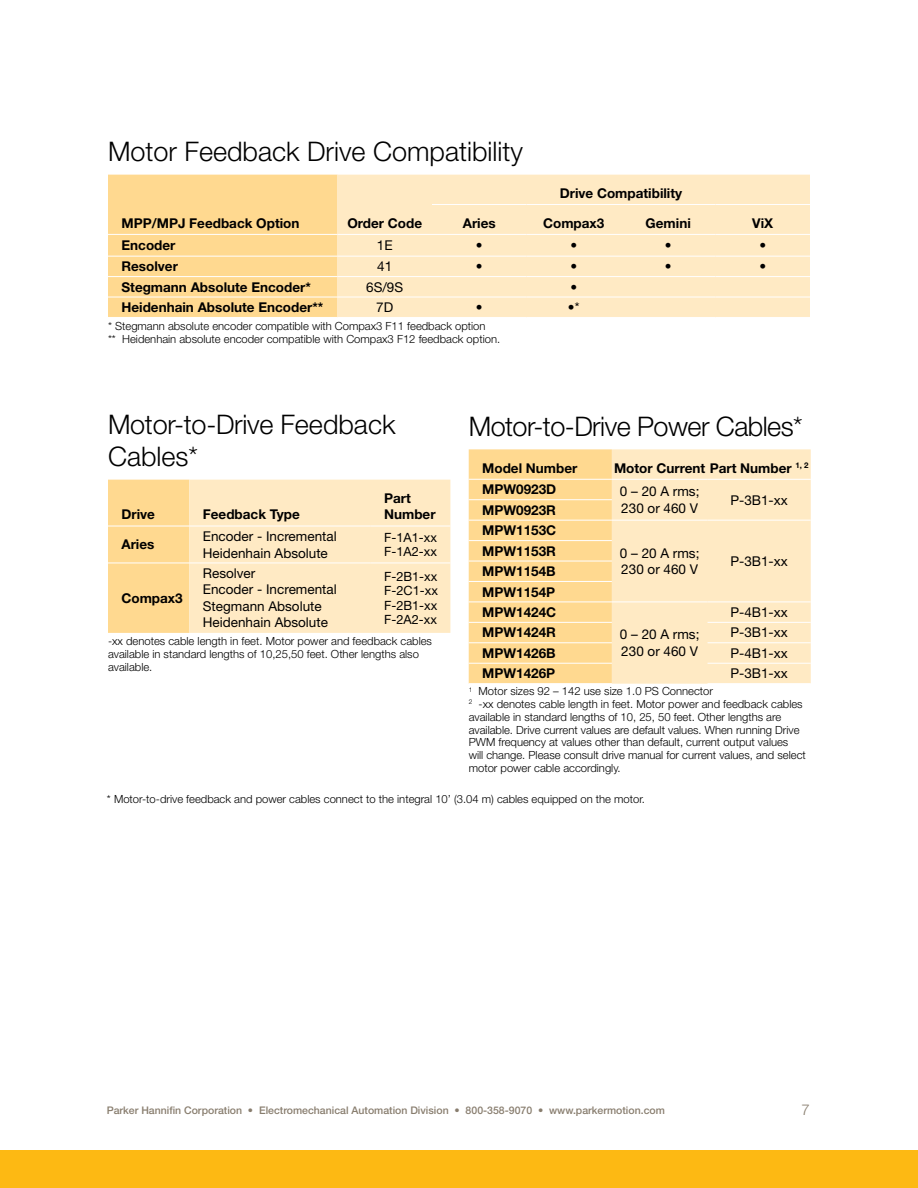
<style>
.page{position:relative;width:918px;height:1188px;background:#fff}
.page>*{position:absolute;margin:0;border:0;box-sizing:border-box;transform-origin:0 0}
.t1{font:300 27px/32.4px "Helvetica Neue LT Std";color:#000}
.t2{font:300 27px "Helvetica Neue LT Std";letter-spacing:-.02em;color:#000}
.t3{font:300 15px "Helvetica Neue LT Std";color:#887d6e}
.t4{font:700 13.5px/20.4px "Helvetica Neue LT Std";color:#000}
.t5{font:13.5px/16.5px "Helvetica Neue LT Std";color:#000}
.t6{font:12.75px/14.2px "Helvetica Neue LT Std";color:#000}
.t7{font:300 11.25px/12.8px "Helvetica Neue LT Std";color:#000}
.t8{font:500 10.5px "Helvetica Neue LT Std";color:#887d6e}
</style>
<div class="page">
<div style="left:0;top:1150px;width:918px;height:38px;background:#fdb913"></div>
<svg style="left:108px;top:480px;width:342px;height:153px;background:#ffe6b7"></svg>
<hr style="left:108px;top:563px;width:81px;height:1px;background:#fff">
<hr style="left:189px;top:563px;width:182px;height:1px;background:#fff">
<hr style="left:371px;top:563px;width:79px;height:1px;background:#fff">
<hr style="left:108px;top:526px;width:81px;height:1px;background:#fff">
<hr style="left:189px;top:526px;width:182px;height:1px;background:#fff">
<hr style="left:371px;top:526px;width:79px;height:1px;background:#fff">
<svg style="left:469px;top:449px;width:342px;height:235px;background:#ffe3af"></svg>
<hr style="left:469px;top:499px;width:143px;height:1px;background:#fff">
<hr style="left:469px;top:520px;width:143px;height:1px;background:#fff">
<hr style="left:469px;top:540px;width:143px;height:1px;background:#fff">
<hr style="left:469px;top:561px;width:143px;height:1px;background:#fff">
<hr style="left:469px;top:581px;width:143px;height:1px;background:#fff">
<hr style="left:469px;top:602px;width:143px;height:1px;background:#fff">
<hr style="left:469px;top:622px;width:143px;height:1px;background:#fff">
<hr style="left:708px;top:622px;width:103px;height:1px;background:#fff">
<hr style="left:469px;top:642px;width:143px;height:1px;background:#fff">
<hr style="left:469px;top:663px;width:143px;height:1px;background:#fff">
<hr style="left:708px;top:663px;width:103px;height:1px;background:#fff">
<hr style="left:469px;top:683px;width:143px;height:1px;background:#fff">
<hr style="left:469px;top:479px;width:143px;height:1px;background:#fff">
<hr style="left:612px;top:479px;width:96px;height:1px;background:#fff">
<hr style="left:708px;top:479px;width:103px;height:1px;background:#fff">
<hr style="left:708px;top:683px;width:103px;height:1px;background:#fff">
<hr style="left:612px;top:520px;width:96px;height:1px;background:#fff">
<hr style="left:708px;top:520px;width:103px;height:1px;background:#fff">
<hr style="left:708px;top:602px;width:103px;height:1px;background:#fff">
<hr style="left:708px;top:642px;width:103px;height:1px;background:#fff">
<hr style="left:612px;top:602px;width:96px;height:1px;background:#fff">
<svg style="left:108px;top:175px;width:702px;height:142px;background:#ffe4b3"></svg>
<hr style="left:432px;top:204px;width:94px;height:1px;background:#fff">
<hr style="left:526px;top:204px;width:95px;height:1px;background:#fff">
<hr style="left:621px;top:204px;width:95px;height:1px;background:#fff">
<hr style="left:716px;top:204px;width:94px;height:1px;background:#fff">
<hr style="left:108px;top:256px;width:230px;height:1px;background:#fff">
<hr style="left:338px;top:256px;width:94px;height:1px;background:#fff">
<hr style="left:432px;top:256px;width:94px;height:1px;background:#fff">
<hr style="left:526px;top:256px;width:95px;height:1px;background:#fff">
<hr style="left:621px;top:256px;width:95px;height:1px;background:#fff">
<hr style="left:716px;top:256px;width:94px;height:1px;background:#fff">
<hr style="left:108px;top:276px;width:230px;height:1px;background:#fff">
<hr style="left:338px;top:276px;width:94px;height:1px;background:#fff">
<hr style="left:432px;top:276px;width:94px;height:1px;background:#fff">
<hr style="left:526px;top:276px;width:95px;height:1px;background:#fff">
<hr style="left:621px;top:276px;width:95px;height:1px;background:#fff">
<hr style="left:716px;top:276px;width:94px;height:1px;background:#fff">
<hr style="left:108px;top:297px;width:230px;height:1px;background:#fff">
<hr style="left:338px;top:297px;width:94px;height:1px;background:#fff">
<hr style="left:432px;top:297px;width:94px;height:1px;background:#fff">
<hr style="left:526px;top:297px;width:95px;height:1px;background:#fff">
<hr style="left:621px;top:297px;width:95px;height:1px;background:#fff">
<hr style="left:716px;top:297px;width:94px;height:1px;background:#fff">
<hr style="left:108px;top:234px;width:230px;height:1px;background:#fff">
<hr style="left:338px;top:234px;width:94px;height:1px;background:#fff">
<hr style="left:432px;top:234px;width:94px;height:1px;background:#fff">
<hr style="left:526px;top:234px;width:95px;height:1px;background:#fff">
<hr style="left:621px;top:234px;width:95px;height:1px;background:#fff">
<hr style="left:716px;top:234px;width:94px;height:1px;background:#fff">
<h1 class="t1" style="left:108px;top:135px;width:417px">Motor Feedback Drive Compatibility</h1>
<p class="t4" style="left:560px;top:182px;width:124px">Drive Compatibility</p>
<p class="t4" style="left:122px;top:212px;width:180px">MPP/MPJ Feedback Option</p>
<p class="t4" style="left:347px;top:212px;width:76px">Order Code</p>
<p class="t4" style="left:463px;top:212px;width:34px">Aries</p>
<p class="t4" style="left:543px;top:212px;width:63px">Compax3</p>
<p class="t4" style="left:646px;top:212px;width:47px">Gemini</p>
<p class="t4" style="left:752px;top:212px;width:22px">ViX</p>
<p class="t4" style="left:122px;top:235px;width:55px">Encoder</p>
<p class="t5" style="left:377px;top:237px;width:17px">1E</p>
<p class="t5" style="left:476px;top:237px;width:8px">•</p>
<p class="t5" style="left:570px;top:237px;width:8px">•</p>
<p class="t5" style="left:665px;top:237px;width:8px">•</p>
<p class="t5" style="left:759px;top:237px;width:8px">•</p>
<p class="t4" style="left:121px;top:256px;width:58px">Resolver</p>
<p class="t5" style="left:377px;top:258px;width:17px">41</p>
<p class="t5" style="left:476px;top:258px;width:8px">•</p>
<p class="t5" style="left:570px;top:258px;width:8px">•</p>
<p class="t5" style="left:665px;top:258px;width:8px">•</p>
<p class="t5" style="left:759px;top:258px;width:8px">•</p>
<p class="t4" style="left:121px;top:276px;width:191px">Stegmann Absolute Encoder*</p>
<p class="t5" style="left:366px;top:278px;width:39px">6S/9S</p>
<p class="t5" style="left:570px;top:278px;width:8px">•</p>
<p class="t4" style="left:121px;top:297px;width:203px">Heidenhain Absolute Encoder**</p>
<p class="t5" style="left:376px;top:299px;width:19px">7D</p>
<p class="t5" style="left:476px;top:299px;width:8px">•</p>
<p class="t5" style="left:568px;top:299px;width:13px">•*</p>
<p class="t7" style="left:108px;top:319px;width:394px">* Stegmann absolute encoder compatible with Compax3 F11 feedback option<br>** Heidenhain absolute encoder compatible with Compax3 F12 feedback option.</p>
<h1 class="t1" style="left:108px;top:407px;width:289px">Motor-to-Drive Feedback<br>Cables*</h1>
<p class="t4" style="left:122px;top:504px;width:35px">Drive</p>
<p class="t4" style="left:203px;top:504px;width:99px">Feedback Type</p>
<p class="t4" style="left:384px;top:489px;width:53px;line-height:16.5px">Part<br>Number</p>
<p class="t4" style="left:121px;top:534px;width:34px">Aries</p>
<p class="t5" style="left:203px;top:528px;width:135px">Encoder - Incremental<br>Heidenhain Absolute</p>
<p class="t6" style="left:384px;top:530px;width:54px">F-1A1-xx<br>F-1A2-xx</p>
<p class="t4" style="left:122px;top:587px;width:63px">Compax3</p>
<p class="t5" style="left:203px;top:565px;width:135px">Resolver<br>Encoder - Incremental<br>Stegmann Absolute<br>Heidenhain Absolute</p>
<p class="t6" style="left:384px;top:569px;width:55px;text-align:justify">F-2B1-xx F-2C1-xx F-2B1-xx F-2A2-xx</p>
<p class="t7" style="left:108px;top:635px;width:326px">-xx denotes cable length in feet. Motor power and feedback cables available in standard lengths of 10,25,50 feet. Other lengths also available.</p>
<h1 class="t2" style="left:469px;top:410px;width:336px">Motor-to-Drive Power Cables*</h1>
<p class="t4" style="left:482px;top:457px;width:97px">Model Number</p>
<p class="t4" style="left:614px;top:457px;width:196px">Motor Current Part Number <sup>1,</sup> <sup>2</sup></p>
<p class="t4" style="left:482px;top:479px;width:76px">MPW0923D</p>
<p class="t5" style="left:620px;top:483px;width:81px">0 – 20 A rms;<br>230 or 460 V</p>
<p class="t5" style="left:730px;top:491px;width:59px">P-3B1-xx</p>
<p class="t4" style="left:482px;top:499px;width:76px">MPW0923R<br>MPW1153C</p>
<p class="t4" style="left:482px;top:540px;width:76px;text-align:justify">MPW1153R MPW1154B MPW1154P MPW1424C</p>
<p class="t5" style="left:620px;top:544px;width:81px">0 – 20 A rms;<br>230 or 460 V</p>
<p class="t5" style="left:730px;top:553px;width:59px">P-3B1-xx</p>
<p class="t5" style="left:730px;top:604px;width:59px">P-4B1-xx</p>
<p class="t4" style="left:482px;top:622px;width:75px">MPW1424R</p>
<p class="t5" style="left:730px;top:624px;width:59px">P-3B1-xx</p>
<p class="t4" style="left:482px;top:643px;width:75px">MPW1426B</p>
<p class="t5" style="left:730px;top:645px;width:59px">P-4B1-xx</p>
<p class="t4" style="left:482px;top:663px;width:75px">MPW1426P</p>
<p class="t5" style="left:730px;top:665px;width:59px">P-3B1-xx</p>
<p class="t7" style="left:469px;top:685px;width:339px"><sup>1</sup> Motor sizes 92 – 142 use size 1.0 PS Connector<br><sup>2</sup> -xx denotes cable length in feet. Motor power and feedback cables available in standard lengths of 10, 25, 50 feet. Other lengths are available. Drive current values are default values. When running Drive PWM frequency at values other than default, current output values<br>will change. Please consult drive manual for current values, and select motor power cable accordingly.</p>
<p class="t5" style="left:620px;top:626px;width:81px">0 – 20 A rms;<br>230 or 460 V</p>
<p class="t7" style="left:107px;top:793px;width:540px">* Motor-to-drive feedback and power cables connect to the integral 10’ (3.04 m) cables equipped on the motor.</p>
<p class="t8" style="left:107px;top:1105px;width:560px">Parker Hannifin Corporation • Electromechanical Automation Division • 800-358-9070 • www.parkermotion.com</p>
<h2 class="t3" style="left:802px;top:1101px;width:10px">7</h2>
</div>
